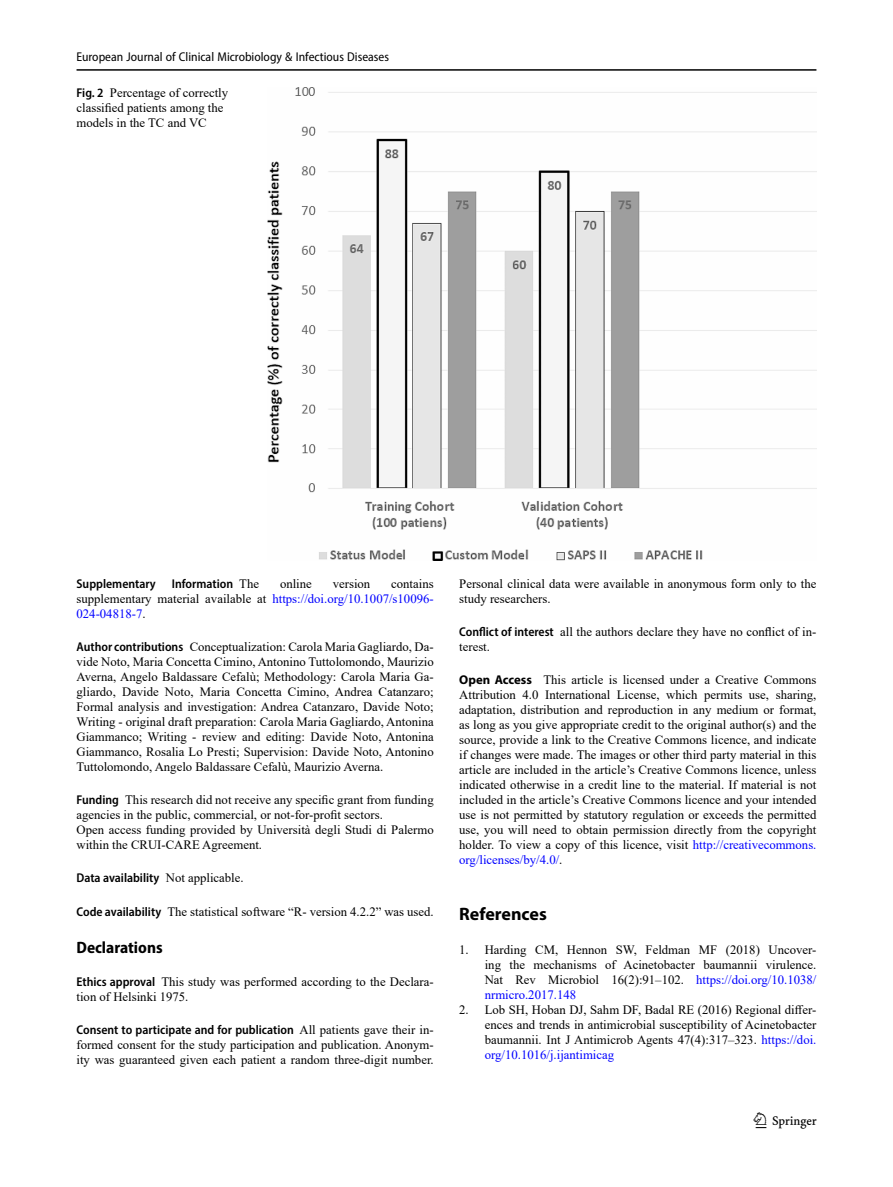
<style>
.page{position:relative;width:893px;height:1187px;background:#fff}
.page>*{position:absolute;margin:0;border:0;box-sizing:border-box;transform-origin:0 0}
.t1{font:22.5px "Springnew";color:#000}
.Literatur_Heading{font:700 18px "Myriad Pro";color:#000}
.Ethics_Declarations{font:700 semi-condensed 16.5px "Myriad Pro";color:#000}
.Open_Access{font:12.75px/15px "Times New Roman";color:#000;text-align:justify}
.Author_Contribution{font:12.75px/15px "Times New Roman";color:#000;text-align:justify}
.Ethics_Declarations-2{font:12.75px/15px "Times New Roman";color:#000}
.Literatur_Entry{font:12.75px/15px "Times New Roman";color:#000;text-align:justify}
.Funding{font:12.75px/15px "Times New Roman";color:#000}
.Funding_MultiPara{font:12.75px/15px "Times New Roman";color:#000}
.Article_Note_ESM{font:12.75px/15px "Times New Roman";color:#00f;text-align:justify}
.Figure_Caption_Side{font:12.75px/15px "Times New Roman";color:#000}
.Code_Availability{font:12.75px "Times New Roman";color:#000}
.t2{font:semi-condensed 12.75px "Myriad Pro";color:#000}
.Materials_Availabili{font:600 semi-condensed 12.75px "Myriad Pro";color:#000}
.Article_Note_ESM-2{font:600 semi-condensed 12.75px "Myriad Pro";color:#000}
.Article_Note_ESM-3{font:12.75px "Times New Roman";color:#000}
.s1{font-family:"Myriad Pro";font-weight:600;font-stretch:semi-condensed}
.s2{font-family:"Times New Roman";font-weight:400;font-stretch:normal}
.s3{color:#000}
.s4{font-family:"Myriad Pro";font-weight:700}
.s5{color:#00f}
</style>
<div class="page">
<hr style="left:77px;top:69px;width:739px;height:2px;background:#000">
<img style="left:268px;top:87px;width:548px;height:473px">
<p class="t2" style="left:77px;top:49px;width:314px">European Journal of Clinical Microbiology &amp; Infectious Diseases</p>
<p class="Figure_Caption_Side" style="left:77px;top:84px;width:153px"><span class="s1">Fig. 2</span> Percentage of correctly classified patients among the models in the TC and VC</p>
<p class="Article_Note_ESM-2" style="left:77px;top:576px;width:81px">Supplementary</p>
<p class="Article_Note_ESM-2" style="left:172px;top:576px;width:89px">Information <span class="s2">The</span></p>
<p class="Article_Note_ESM-3" style="left:280px;top:575px;width:33px">online</p>
<p class="Article_Note_ESM-3" style="left:333px;top:575px;width:39px">version</p>
<p class="Article_Note_ESM" style="left:77px;top:576px;width:359px;text-indent:315px"><span class="s3">contains supplementary material available at</span> https://doi.org/10.1007/s10096- 024-04818-7<span class="s3">.</span></p>
<p class="Author_Contribution" style="left:77px;top:639px;width:359px"><span class="s1">Author contributions</span> Conceptualization: Carola Maria Gagliardo, Da&shy;vide Noto, Maria Concetta Cimino, Antonino Tuttolomondo, Maurizio Averna, Angelo Baldassare Cefalù; Methodology: Carola Maria Ga&shy;gliardo, Davide Noto, Maria Concetta Cimino, Andrea Catanzaro; Formal analysis and investigation: Andrea Catanzaro, Davide Noto; Writing - original draft preparation: Carola Maria Gagliardo, Antonina Giammanco; Writing - review and editing: Davide Noto, Antonina Giammanco, Rosalia Lo Presti; Supervision: Davide Noto, Antonino Tuttolomondo, Angelo Baldassare Cefalù, Maurizio Averna.</p>
<p class="Funding" style="left:77px;top:792px;width:359px"><span class="s1">Funding</span> This research did not receive any specific grant from funding agencies in the public, commercial, or not-for-profit sectors.</p>
<p class="Funding_MultiPara" style="left:77px;top:822px;width:359px">Open access funding provided by Università degli Studi di Palermo within the CRUI-CARE Agreement.</p>
<p class="Materials_Availabili" style="left:77px;top:870px;width:169px">Data availability <span class="s2">Not applicable.</span></p>
<p class="Code_Availability" style="left:77px;top:902px;width:359px"><span class="s1">Code availability</span> The statistical software “R- version 4.2.2” was used.</p>
<p class="Ethics_Declarations" style="left:77px;top:936px;width:88px">Declarations</p>
<p class="Ethics_Declarations-2" style="left:77px;top:973px;width:359px"><span class="s1">Ethics approval</span> This study was performed according to the Declara&shy;tion of Helsinki 1975.</p>
<p class="Ethics_Declarations-2" style="left:77px;top:1021px;width:359px;text-align:justify"><span class="s1">Consent to participate and for publication</span> All patients gave their in&shy;formed consent for the study participation and publication. Anonym&shy;ity was guaranteed given each patient a random three-digit number.</p>
<p class="Ethics_Declarations-2" style="left:459px;top:575px;width:359px">Personal clinical data were available in anonymous form only to the study researchers.</p>
<p class="Ethics_Declarations-2" style="left:459px;top:623px;width:359px"><span class="s1">Conflict of interest</span> all the authors declare they have no conflict of in&shy;terest.</p>
<p class="Open_Access" style="left:459px;top:671px;width:359px"><span class="s4">Open Access</span> This article is licensed under a Creative Commons Attribution 4.0 International License, which permits use, sharing, adaptation, distribution and reproduction in any medium or format, as long as you give appropriate credit to the original author(s) and the source, provide a link to the Creative Commons licence, and indicate if changes were made. The images or other third party material in this article are included in the article’s Creative Commons licence, unless indicated otherwise in a credit line to the material. If material is not included in the article’s Creative Commons licence and your intended use is not permitted by statutory regulation or exceeds the permitted use, you will need to obtain permission directly from the copyright holder. To view a copy of this licence, visit <span class="s5">http://creativecommons. org/licenses/by/4.0/</span>.</p>
<p class="Literatur_Heading" style="left:459px;top:902px;width:89px">References</p>
<p class="Literatur_Entry" style="left:485px;top:941px;width:333px;text-indent:-26px">1. Harding CM, Hennon SW, Feldman MF (2018) Uncover&shy;ing the mechanisms of Acinetobacter baumannii virulence.<br>Nat Rev Microbiol 16(2):91–102. <span class="s5">https://doi.org/10.1038/ nrmicro.2017.148</span></p>
<p class="Literatur_Entry" style="left:485px;top:1001px;width:333px;text-indent:-26px">2. Lob SH, Hoban DJ, Sahm DF, Badal RE (2016) Regional differ&shy;ences and trends in antimicrobial susceptibility of Acinetobacter baumannii. Int J Antimicrob Agents 47(4):317–323. <span class="s5">https://doi. org/10.1016/j.ijantimicag</span></p>
<h1 class="t1" style="left:756px;top:1107px;width:63px">1 3</h1>
</div>
